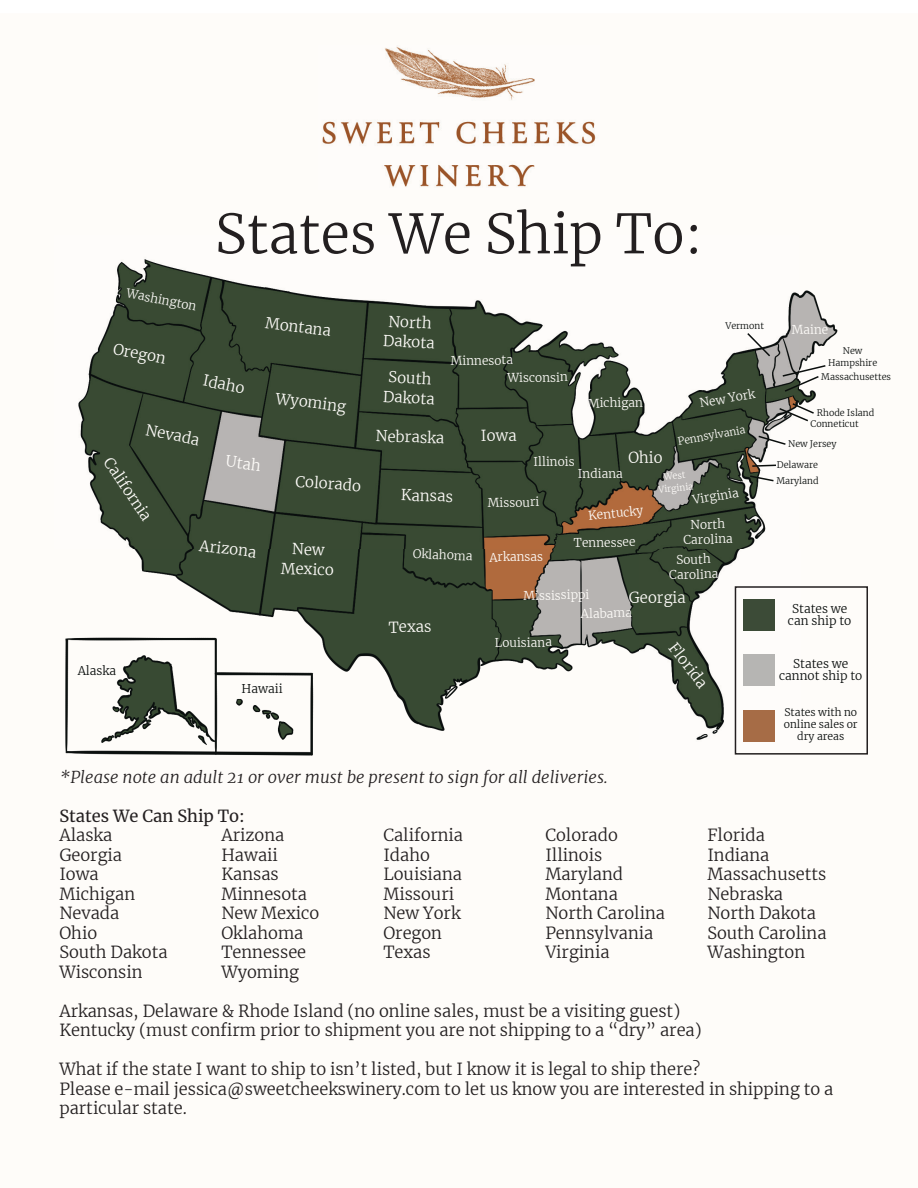
<style>
.page{position:relative;width:918px;height:1188px;background:#fff}
.page>*{position:absolute;margin:0;border:0;box-sizing:border-box;transform-origin:0 0}
.t1{font:300 54px "Merriweather";color:#231f20}
.t2{font:300 16.5px/19.5px "Merriweather";color:#231f20}
.t3{font:italic 300 16.5px "Merriweather";color:#231f20}
.t4{font:16.5px "Merriweather";color:#231f20}
.t5{font:300 15px/19.5px "Merriweather";color:#fefcf9}
.t6{font:300 12px/15px "Merriweather";color:#fefcf9}
.t7{font:300 12px/12px "Merriweather";color:#0a0e0d;text-align:center}
.t8{font:300 10.5px/12px "Merriweather";color:#0a0e0d;text-align:center}
.t9{font:300 10.5px "Merriweather";color:#fefcf9}
.t10{font:300 9px/12px "Merriweather";color:#0a0e0d}
.t11{font:300 9px/12px "Merriweather";color:#fefcf9;text-align:center}
</style>
<div class="page">
<img style="left:322px;top:45px;width:276px;height:143px">
<img style="left:65px;top:259px;width:773px;height:497px">
<svg style="left:746px;top:331px;width:26px;height:27px"></svg>
<svg style="left:781px;top:364px;width:46px;height:29px"></svg>
<svg style="left:778px;top:402px;width:38px;height:21px"></svg>
<svg style="left:757px;top:435px;width:30px;height:11px"></svg>
<svg style="left:751px;top:464px;width:27px;height:4px"></svg>
<svg style="left:748px;top:474px;width:27px;height:8px"></svg>
<div style="left:735px;top:586px;width:133px;height:169px;border:2px solid #231f20"></div>
<div style="left:743px;top:599px;width:31px;height:31px;background:#3c4b37"></div>
<div style="left:743px;top:655px;width:31px;height:31px;background:#b6b5b3"></div>
<div style="left:743px;top:710px;width:31px;height:32px;background:#a66c46"></div>
<p class="t6" style="left:128px;top:285px;width:73px;rotate:11deg">Washington</p>
<h1 class="t1" style="left:215px;top:196px;width:490px">States We Ship To:</h1>
<p class="t5" style="left:115px;top:338px;width:55px;rotate:11deg">Oregon</p>
<p class="t5" style="left:205px;top:370px;width:44px;rotate:11deg">Idaho</p>
<p class="t5" style="left:267px;top:313px;width:67px;rotate:7deg">Montana</p>
<p class="t5" style="left:277px;top:388px;width:72px;rotate:7deg">Wyoming</p>
<p class="t5" style="left:148px;top:420px;width:56px;rotate:11deg">Nevada</p>
<p class="t5" style="left:116px;top:453px;width:74px;rotate:56deg">California</p>
<p class="t5" style="left:227px;top:451px;width:37px;rotate:7deg">Utah</p>
<p class="t5" style="left:296px;top:471px;width:67px;rotate:4deg">Colorado</p>
<p class="t7" style="left:78px;top:665px;width:40px">Alaska</p>
<p class="t5" style="left:201px;top:535px;width:59px;rotate:7deg">Arizona</p>
<p class="t5" style="left:282px;top:538px;width:54px;text-align:center;rotate:2deg">New<br>Mexico</p>
<p class="t7" style="left:242px;top:682px;width:43px">Hawaii</p>
<p class="t5" style="left:385px;top:311px;width:53px;rotate:3deg">North<br>Dakota</p>
<p class="t5" style="left:385px;top:366px;width:53px;rotate:3deg">South<br>Dakota</p>
<p class="t6" style="left:507px;top:351px;width:62px;line-height:18px;text-indent:-56px;rotate:-1deg">Minnesota<br>Wisconsin</p>
<p class="t6" style="left:588px;top:395px;width:57px;rotate:-1deg">Michigan</p>
<p class="t10" style="left:725px;top:320px;width:40px">Vermont</p>
<p class="t6" style="left:698px;top:395px;width:58px;rotate:-10deg">New York</p>
<p class="t5" style="left:376px;top:426px;width:70px;rotate:2deg">Nebraska</p>
<p class="t5" style="left:401px;top:485px;width:54px;rotate:2deg">Kansas</p>
<p class="t6" style="left:413px;top:546px;width:61px;rotate:2deg">Oklahoma</p>
<p class="t9" style="left:676px;top:434px;width:70px;rotate:-10deg">Pennsylvania</p>
<p class="t11" style="left:657px;top:472px;width:37px;rotate:-6deg">West<br>Virginia</p>
<p class="t5" style="left:481px;top:426px;width:37px;rotate:-1deg">Iowa</p>
<p class="t5" style="left:628px;top:447px;width:36px;rotate:-1deg">Ohio</p>
<p class="t6" style="left:533px;top:454px;width:43px;rotate:-1deg">Illinois</p>
<p class="t6" style="left:578px;top:466px;width:47px;rotate:-1deg">Indiana</p>
<p class="t6" style="left:691px;top:492px;width:48px;rotate:-10deg">Virginia</p>
<p class="t6" style="left:488px;top:495px;width:53px;rotate:-1deg">Missouri</p>
<p class="t6" style="left:587px;top:508px;width:57px;rotate:-6deg">Kentucky</p>
<p class="t6" style="left:574px;top:535px;width:63px;rotate:-1deg">Tennessee</p>
<p class="t6" style="left:683px;top:517px;width:51px;text-align:center;rotate:-1deg">North<br>Carolina</p>
<p class="t6" style="left:489px;top:549px;width:55px;rotate:-1deg">Arkansas</p>
<p class="t6" style="left:669px;top:552px;width:51px;text-align:center;rotate:-1deg">South<br>Carolina</p>
<p class="t6" style="left:580px;top:585px;width:53px;line-height:18.9px;text-indent:-57px;rotate:-1deg">Mississippi<br>Alabama</p>
<p class="t5" style="left:629px;top:588px;width:59px;rotate:-1deg">Georgia</p>
<p class="t5" style="left:389px;top:617px;width:44px;rotate:-1deg">Texas</p>
<p class="t6" style="left:495px;top:635px;width:59px;rotate:-1deg">Louisiana</p>
<p class="t5" style="left:680px;top:638px;width:54px;rotate:52deg">Florida</p>
<p class="t6" style="left:792px;top:322px;width:38px;rotate:-1deg">Maine</p>
<p class="t10" style="left:828px;top:345px;width:51px;text-align:center">New<br>Hampshire</p>
<p class="t10" style="left:821px;top:370px;width:71px">Massachusettes</p>
<p class="t10" style="left:811px;top:408px;width:65px;line-height:10.8px;text-indent:6px">Rhode Island<br>Conneticut</p>
<p class="t10" style="left:788px;top:437px;width:50px">New Jersey</p>
<p class="t10" style="left:776px;top:456px;width:44px;line-height:16.4px">Delaware<br>Maryland</p>
<p class="t7" style="left:788px;top:603px;width:65px">States we can ship to</p>
<p class="t7" style="left:779px;top:657px;width:85px">States we cannot ship to</p>
<p class="t8" style="left:784px;top:706px;width:75px">States with no online sales or dry areas</p>
<p class="t3" style="left:59px;top:765px;width:550px">*Please note an adult 21 or over must be present to sign for all deliveries.</p>
<p class="t4" style="left:59px;top:804px;width:187px">States We Can Ship To:</p>
<p class="t2" style="left:59px;top:825px;width:54px">Alaska</p>
<p class="t2" style="left:221px;top:825px;width:64px">Arizona</p>
<p class="t2" style="left:383px;top:825px;width:81px">California</p>
<p class="t2" style="left:545px;top:825px;width:74px">Colorado</p>
<p class="t2" style="left:707px;top:825px;width:59px">Florida</p>
<p class="t2" style="left:59px;top:845px;width:64px">Georgia</p>
<p class="t2" style="left:221px;top:845px;width:58px">Hawaii</p>
<p class="t2" style="left:383px;top:845px;width:48px">Idaho</p>
<p class="t2" style="left:545px;top:845px;width:58px">Illinois</p>
<p class="t2" style="left:707px;top:845px;width:64px">Indiana</p>
<p class="t2" style="left:59px;top:864px;width:41px">Iowa</p>
<p class="t2" style="left:221px;top:864px;width:59px">Kansas</p>
<p class="t2" style="left:383px;top:864px;width:80px">Louisiana</p>
<p class="t2" style="left:545px;top:864px;width:79px">Maryland</p>
<p class="t2" style="left:707px;top:864px;width:120px">Massachusetts</p>
<p class="t2" style="left:59px;top:884px;width:77px">Michigan</p>
<p class="t2" style="left:221px;top:884px;width:87px">Minnesota</p>
<p class="t2" style="left:383px;top:884px;width:72px">Missouri</p>
<p class="t2" style="left:545px;top:884px;width:74px">Montana</p>
<p class="t2" style="left:707px;top:884px;width:77px">Nebraska</p>
<p class="t2" style="left:59px;top:903px;width:61px">Nevada</p>
<p class="t2" style="left:221px;top:903px;width:100px">New Mexico</p>
<p class="t2" style="left:383px;top:903px;width:79px">New York</p>
<p class="t2" style="left:545px;top:903px;width:121px">North Carolina</p>
<p class="t2" style="left:707px;top:903px;width:110px">North Dakota</p>
<p class="t2" style="left:59px;top:923px;width:39px">Ohio</p>
<p class="t2" style="left:221px;top:923px;width:84px">Oklahoma</p>
<p class="t2" style="left:383px;top:923px;width:60px">Oregon</p>
<p class="t2" style="left:545px;top:923px;width:109px">Pennsylvania</p>
<p class="t2" style="left:707px;top:923px;width:121px">South Carolina</p>
<p class="t2" style="left:59px;top:942px;width:110px">South Dakota</p>
<p class="t2" style="left:221px;top:942px;width:86px">Tennessee</p>
<p class="t2" style="left:383px;top:942px;width:49px">Texas</p>
<p class="t2" style="left:545px;top:942px;width:66px">Virginia</p>
<p class="t2" style="left:707px;top:942px;width:99px">Washington</p>
<p class="t2" style="left:59px;top:962px;width:85px">Wisconsin</p>
<p class="t2" style="left:221px;top:962px;width:79px">Wyoming</p>
<p class="t2" style="left:59px;top:1001px;width:644px">Arkansas, Delaware &amp; Rhode Island (no online sales, must be a visiting guest)<br>Kentucky (must confirm prior to shipment you are not shipping to a “dry” area)</p>
<p class="t2" style="left:59px;top:1059px;width:776px">What if the state I want to ship to isn’t listed, but I know it is legal to ship there?<br>Please e-mail jessica@sweetcheekswinery.com to let us know you are interested in shipping to a particular state.</p>
</div>
